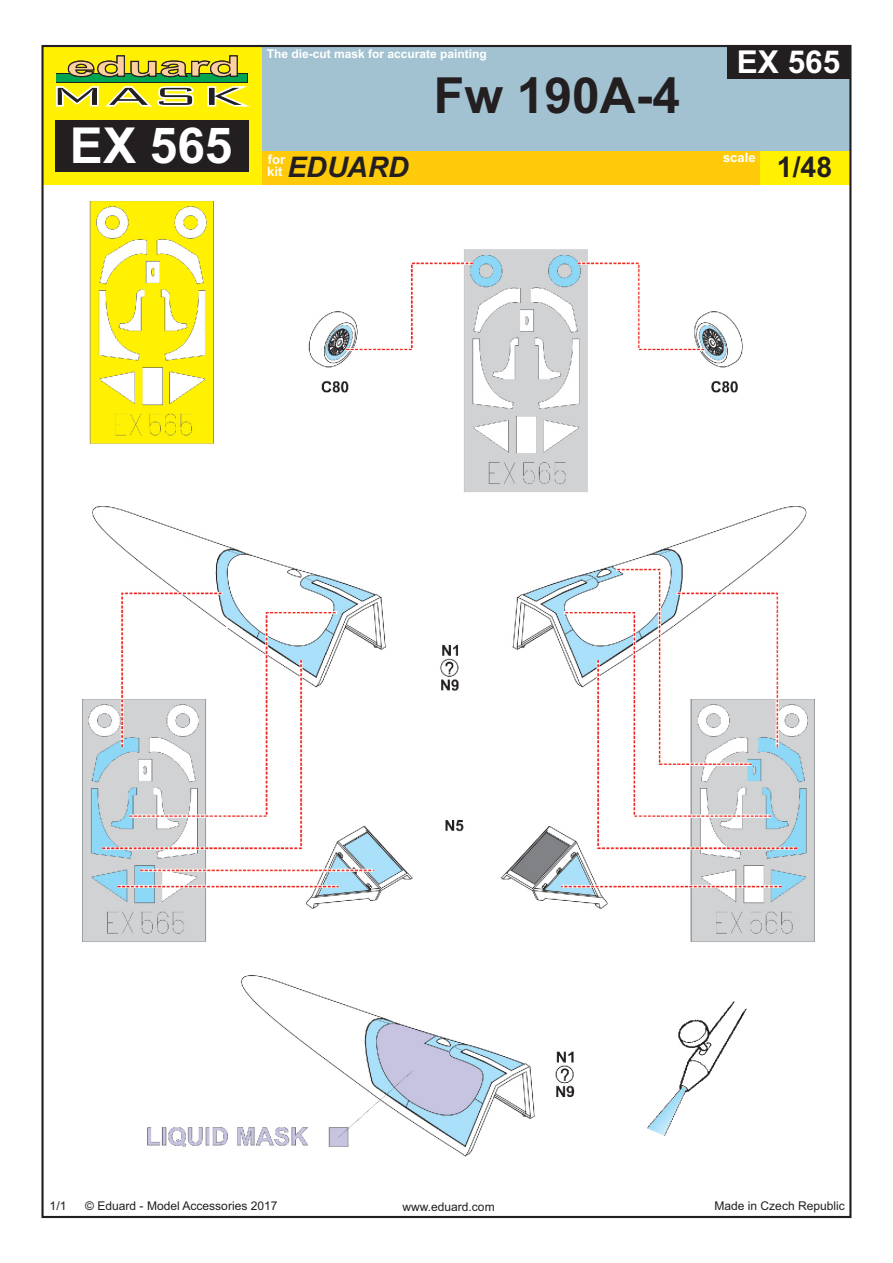
<style>
.page{position:relative;width:893px;height:1263px;background:#fff}
.page>*{position:absolute;margin:0;border:0;box-sizing:border-box;transform-origin:0 0}
.t1{font:700 49.8px "Arial";color:#231f20}
.t2{font:700 49.5px "Arial";color:#fff}
.t3{font:700 31.5px "Arial";color:#fff}
.t4{font:italic 700 28.35px "Arial";color:#231f20}
.t5{font:700 28.35px "Arial";color:#231f20}
.t6{font:700 13.05px/12.3px "Arial";color:#fff}
.t7{font:12px "Arial";color:#231f20}
.t8{font:700 12px "Arial";color:#fff}
</style>
<div class="page">
<img style="left:82px;top:201px;width:733px;height:955px">
<div style="left:262px;top:46px;width:588px;height:105px;background:#a3c2d1"></div>
<div style="left:43px;top:46px;width:219px;height:139px;background:#fff101"></div>
<div style="left:262px;top:151px;width:497px;height:34px;background:#feca0a"></div>
<div style="left:759px;top:151px;width:91px;height:34px;background:#fff101"></div>
<div style="left:55px;top:120px;width:193px;height:51px;background:#231f20"></div>
<svg style="left:56px;top:86px;width:194px;height:21px"></svg>
<svg style="left:56px;top:73px;width:192px;height:9px"></svg>
<div style="left:57px;top:74px;width:190px;height:7px;background:#00a54f"></div>
<svg style="left:68px;top:55px;width:170px;height:22px"></svg>
<div style="left:727px;top:46px;width:123px;height:33px;background:#231f20"></div>
<h2 class="t2" style="left:70px;top:127px;width:164px">EX 565</h2>
<p class="t8" style="left:267px;top:49px;width:222px">The die-cut mask for accurate painting</p>
<h1 class="t1" style="left:434px;top:77px;width:248px">Fw 190A-4</h1>
<h3 class="t3" style="left:737px;top:50px;width:105px">EX 565</h3>
<p class="t6" style="left:723px;top:153px;width:34px">scale</p>
<p class="t6" style="left:267px;top:154px;width:19px">for kit</p>
<h3 class="t5" style="left:777px;top:157px;width:57px">1/48</h3>
<h3 class="t4" style="left:287px;top:157px;width:123px">EDUARD</h3>
<p class="t7" style="left:50px;top:1201px;width:19px">1/1</p>
<p class="t7" style="left:85px;top:1201px;width:194px">© Eduard - Model Accessories 2017</p>
<p class="t7" style="left:402px;top:1203px;width:94px">www.eduard.com</p>
<p class="t7" style="left:714px;top:1202px;width:132px">Made in Czech Republic</p>
</div>
